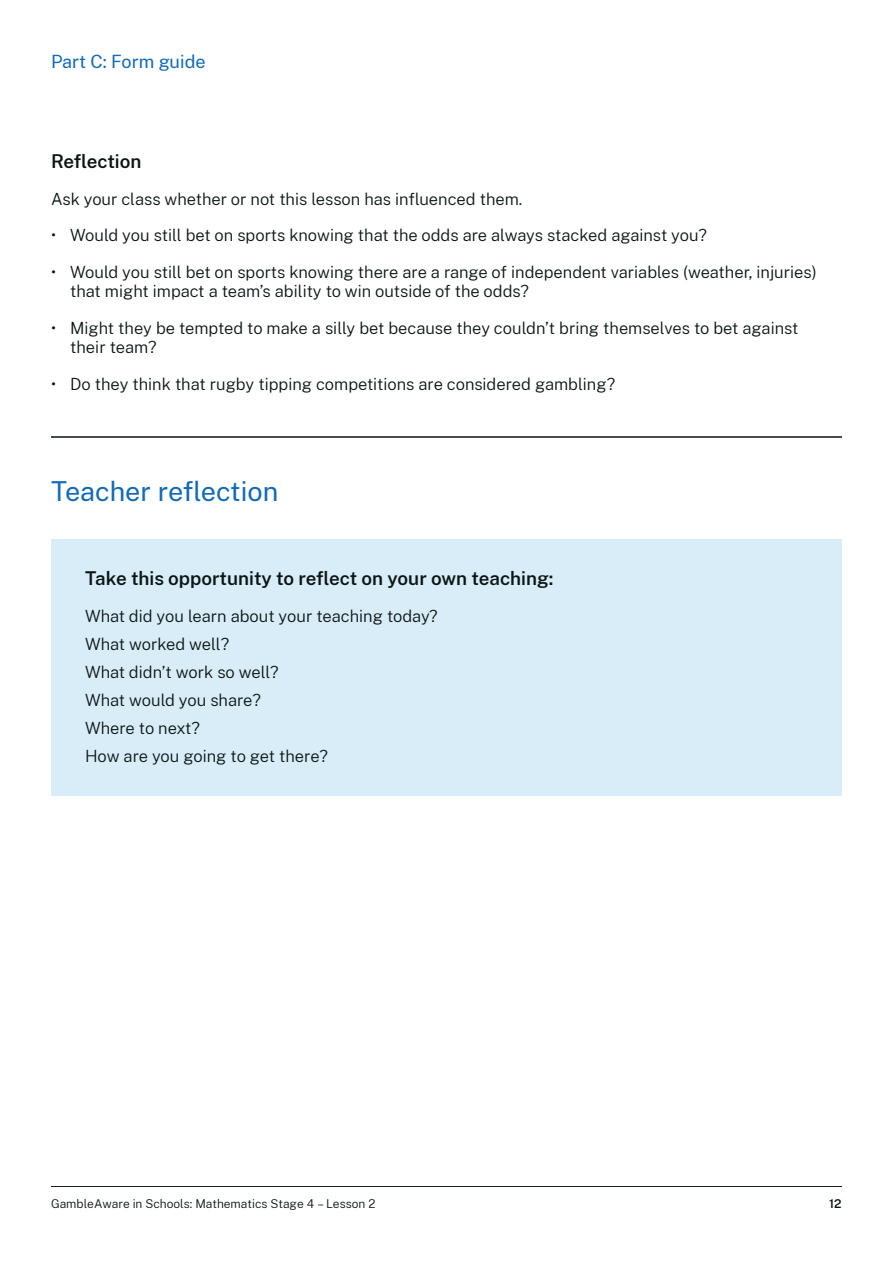
<style>
.page{position:relative;width:893px;height:1263px;background:#fff}
.page>*{position:absolute;margin:0;border:0;box-sizing:border-box;transform-origin:0 0}
.Heading_2{font:27px "Public Sans";color:#136ab5}
.Heading_4_A4_Word{font:600 18.75px "Public Sans";color:#0b1614}
.Heading_4{font:18px "Public Sans";color:#136ab5}
.Body_-_A4_Word{font:300 16.5px/28px "Public Sans";color:#0b1614}
.t1{font:300 12px "Public Sans";color:#0b1614}
.t2{font:600 12px "Public Sans";color:#0b1614}
</style>
<div class="page">
<hr style="left:51px;top:1186px;width:791px;height:1px;background:#0b1614">
<div style="left:51px;top:540px;width:791px;height:256px;background:#d9edf9"></div>
<hr style="left:51px;top:437px;width:791px;height:1px;background:#0b1614">
<p class="Heading_4" style="left:51px;top:49px;width:156px">Part C: Form guide</p>
<p class="Heading_4_A4_Word" style="left:51px;top:148px;width:92px">Reflection</p>
<p class="Body_-_A4_Word" style="left:51px;top:184px;width:473px">Ask your class whether or not this lesson has influenced them.</p>
<p class="Body_-_A4_Word" style="left:51px;top:221px;width:658px">• Would you still bet on sports knowing that the odds are always stacked against you?</p>
<p class="Body_-_A4_Word" style="left:70px;top:261px;width:748px;line-height:19.5px;text-indent:-19px">• Would you still bet on sports knowing there are a range of independent variables (weather, injuries) that might impact a team’s ability to win outside of the odds?</p>
<p class="Body_-_A4_Word" style="left:70px;top:317px;width:730px;line-height:19.5px;text-indent:-19px">• Might they be tempted to make a silly bet because they couldn’t bring themselves to bet against their team?</p>
<p class="Body_-_A4_Word" style="left:51px;top:369px;width:566px">• Do they think that rugby tipping competitions are considered gambling?</p>
<p class="Heading_2" style="left:51px;top:472px;width:229px">Teacher reflection</p>
<p class="Heading_4_A4_Word" style="left:85px;top:565px;width:470px">Take this opportunity to reflect on your own teaching:</p>
<p class="Body_-_A4_Word" style="left:85px;top:601px;width:354px">What did you learn about your teaching today?<br>What worked well?<br>What didn’t work so well?<br>What would you share?<br>Where to next?<br>How are you going to get there?</p>
<p class="t1" style="left:51px;top:1196px;width:326px">GambleAware in Schools: Mathematics Stage 4 – Lesson 2</p>
<p class="t2" style="left:829px;top:1195px;width:14px">12</p>
</div>
